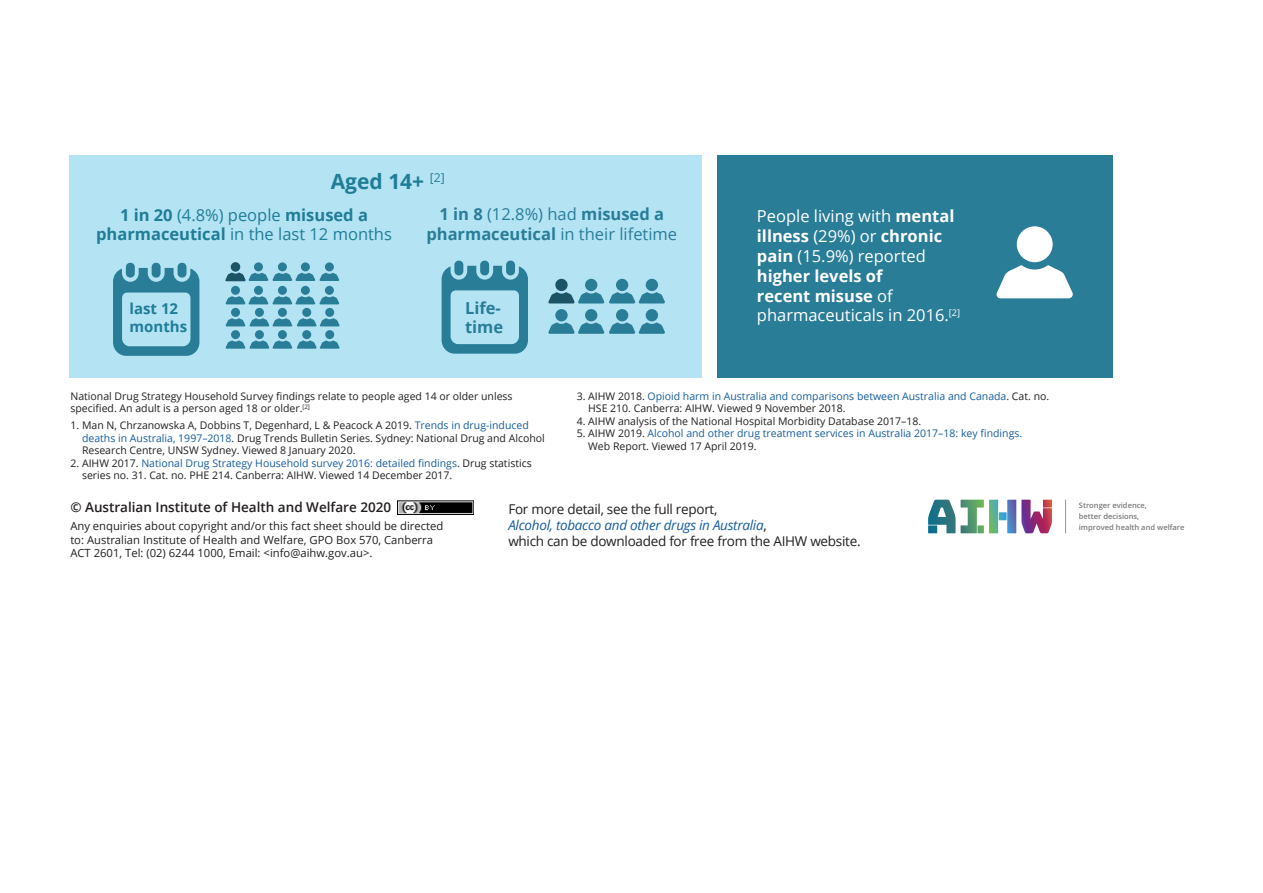
<style>
.page{position:relative;width:1263px;height:893px;background:#fff}
.page>*{position:absolute;margin:0;border:0;box-sizing:border-box;transform-origin:0 0}
.t1{font:700 21px "Open Sans";color:#207d96}
.t2{font:16.5px/19.8px "Open Sans";color:#fff}
.t3{font:16.5px/19.8px "Open Sans";color:#207d96;text-align:center}
.t4{font:700 16.5px/19.8px "Open Sans";color:#297d97}
.t5{font:16.5px "Open Sans";color:#297d97}
.t6{font:700 15px/18px "Open Sans";color:#207d96}
.t7{font:13.5px/16.2px "Open Sans";letter-spacing:-.02em;color:#231f20}
.t8{font:600 13.5px "Open Sans";color:#231f20}
.t9{font:11.25px/13.5px "Open Sans";color:#231f20}
.t10{font:10.5px/12.6px "Open Sans";color:#231f20}
.t11{font:10.5px/12.6px "Open Sans";color:#175d9e}
.t12{font:600 7.5px/10.8px "Open Sans";color:#76787b}
.s1{font-weight:700}
.s2{font-weight:400}
.s3{color:#175d9e}
.s4{color:#231f20}
.s5{font-style:italic;color:#175d9e}
</style>
<div class="page">
<div style="left:70px;top:155px;width:632px;height:223px;background:#b4e3f4"></div>
<div style="left:717px;top:155px;width:396px;height:223px;background:#297d97"></div>
<div style="left:555px;top:279px;width:13px;height:12px;background:#1c5466;border-radius:50%"></div>
<div style="left:585px;top:279px;width:12px;height:12px;background:#297d97;border-radius:50%"></div>
<div style="left:616px;top:279px;width:12px;height:12px;background:#297d97;border-radius:50%"></div>
<svg style="left:548px;top:292px;width:117px;height:11px"></svg>
<div style="left:646px;top:279px;width:12px;height:12px;background:#297d97;border-radius:50%"></div>
<div style="left:555px;top:309px;width:13px;height:12px;background:#297d97;border-radius:50%"></div>
<div style="left:585px;top:309px;width:12px;height:12px;background:#297d97;border-radius:50%"></div>
<div style="left:616px;top:309px;width:12px;height:12px;background:#297d97;border-radius:50%"></div>
<svg style="left:548px;top:322px;width:117px;height:12px"></svg>
<div style="left:646px;top:309px;width:12px;height:12px;background:#297d97;border-radius:50%"></div>
<svg style="left:442px;top:261px;width:86px;height:93px"></svg>
<img style="left:397px;top:500px;width:76px;height:14px">
<svg style="left:928px;top:500px;width:124px;height:33px"></svg>
<hr style="left:1065px;top:500px;width:1px;height:33px;background:#939598">
<div style="left:231px;top:262px;width:9px;height:10px;background:#1c5466;border-radius:50%"></div>
<div style="left:254px;top:262px;width:9px;height:9px;background:#297d97;border-radius:50%"></div>
<div style="left:278px;top:262px;width:9px;height:9px;background:#297d97;border-radius:50%"></div>
<div style="left:301px;top:262px;width:9px;height:9px;background:#297d97;border-radius:50%"></div>
<svg style="left:225px;top:272px;width:114px;height:9px"></svg>
<div style="left:325px;top:262px;width:9px;height:9px;background:#297d97;border-radius:50%"></div>
<div style="left:231px;top:308px;width:9px;height:9px;background:#297d97;border-radius:50%"></div>
<div style="left:255px;top:308px;width:9px;height:9px;background:#297d97;border-radius:50%"></div>
<div style="left:278px;top:308px;width:9px;height:9px;background:#297d97;border-radius:50%"></div>
<div style="left:302px;top:308px;width:9px;height:9px;background:#297d97;border-radius:50%"></div>
<svg style="left:226px;top:318px;width:114px;height:8px"></svg>
<div style="left:325px;top:308px;width:9px;height:9px;background:#297d97;border-radius:50%"></div>
<div style="left:231px;top:286px;width:9px;height:9px;background:#297d97;border-radius:50%"></div>
<div style="left:254px;top:286px;width:9px;height:9px;background:#297d97;border-radius:50%"></div>
<div style="left:278px;top:286px;width:9px;height:9px;background:#297d97;border-radius:50%"></div>
<div style="left:301px;top:286px;width:9px;height:9px;background:#297d97;border-radius:50%"></div>
<svg style="left:226px;top:296px;width:113px;height:8px"></svg>
<div style="left:325px;top:286px;width:9px;height:9px;background:#297d97;border-radius:50%"></div>
<svg style="left:113px;top:263px;width:86px;height:93px"></svg>
<div style="left:231px;top:330px;width:9px;height:9px;background:#297d97;border-radius:50%"></div>
<div style="left:255px;top:330px;width:9px;height:9px;background:#297d97;border-radius:50%"></div>
<div style="left:278px;top:330px;width:9px;height:9px;background:#297d97;border-radius:50%"></div>
<div style="left:302px;top:330px;width:9px;height:9px;background:#297d97;border-radius:50%"></div>
<svg style="left:226px;top:340px;width:114px;height:9px"></svg>
<div style="left:325px;top:330px;width:9px;height:9px;background:#297d97;border-radius:50%"></div>
<svg style="left:996px;top:265px;width:77px;height:33px"></svg>
<div style="left:1017px;top:226px;width:36px;height:36px;background:#fff;border-radius:50%"></div>
<p class="t1" style="left:331px;top:166px;width:115px">Aged 14+ <sup>[2]</sup></p>
<p class="t3" style="left:96px;top:204px;width:297px"><span class="s1">1 in 20</span> (4.8%) people <span class="s1">misused a pharmaceutical</span> in the last 12 months</p>
<p class="t6" style="left:130px;top:299px;width:59px">last 12 months</p>
<p class="t4" style="left:439px;top:204px;width:226px">1 in 8 <span class="s2">(12.8%) had</span> misused a</p>
<p class="t5" style="left:426px;top:222px;width:252px"><span class="s1">pharmaceutical</span> in their lifetime</p>
<p class="t4" style="left:465px;top:297px;width:40px">Life&shy;time</p>
<p class="t2" style="left:757px;top:206px;width:205px">People living with <span class="s1">mental illness</span> (29%) or <span class="s1">chronic pain</span> (15.9%) reported <span class="s1">higher levels of<br>recent misuse</span> of pharmaceuticals in 2016.<sup>[2]</sup></p>
<p class="t10" style="left:70px;top:389px;width:444px">National Drug Strategy Household Survey findings relate to people aged 14 or older unless specified. An adult is a person aged 18 or older.<sup>[2]</sup></p>
<p class="t10" style="left:82px;top:419px;width:464px;text-indent:-12px">1. Man N, Chrzanowska A, Dobbins T, Degenhard, L &amp; Peacock A 2019. <span class="s3">Trends in drug-induced deaths in Australia, 1997–2018</span>. Drug Trends Bulletin Series. Sydney: National Drug and Alcohol<br>Research Centre, UNSW Sydney. Viewed 8 January 2020.</p>
<p class="t10" style="left:82px;top:456px;width:451px;text-indent:-12px">2. AIHW 2017. <span class="s3">National Drug Strategy Household survey 2016: detailed findings</span>. Drug statistics series no. 31. Cat. no. PHE 214. Canberra: AIHW. Viewed 14 December 2017.</p>
<p class="t10" style="left:588px;top:389px;width:462px;text-indent:-12px">3. AIHW 2018. <span class="s3">Opioid harm in Australia and comparisons between Australia and Canada</span>. Cat. no.<br>HSE 210. Canberra: AIHW. Viewed 9 November 2018.</p>
<p class="t10" style="left:577px;top:414px;width:346px">4. AIHW analysis of the National Hospital Morbidity Database 2017–18.</p>
<p class="t11" style="left:588px;top:427px;width:435px;text-indent:-12px"><span class="s4">5. AIHW 2019.</span> Alcohol and other drug treatment services in Australia 2017–18: key findings.<br><span class="s4">Web Report. Viewed 17 April 2019.</span></p>
<p class="t8" style="left:70px;top:498px;width:322px">© Australian Institute of Health and Welfare 2020</p>
<p class="t9" style="left:70px;top:519px;width:374px">Any enquiries about copyright and/or this fact sheet should be directed to: Australian Institute of Health and Welfare, GPO Box 570, Canberra<br>ACT 2601, Tel: (02) 6244 1000, Email: &lt;info@aihw.gov.au&gt;.</p>
<p class="t7" style="left:508px;top:501px;width:354px">For more detail, see the full report,<br><span class="s5">Alcohol, tobacco and other drugs in Australia</span>,<br>which can be downloaded for free from the AIHW website.</p>
<p class="t12" style="left:1079px;top:500px;width:107px">Stronger evidence,<br>better decisions,<br>improved health and welfare</p>
</div>
